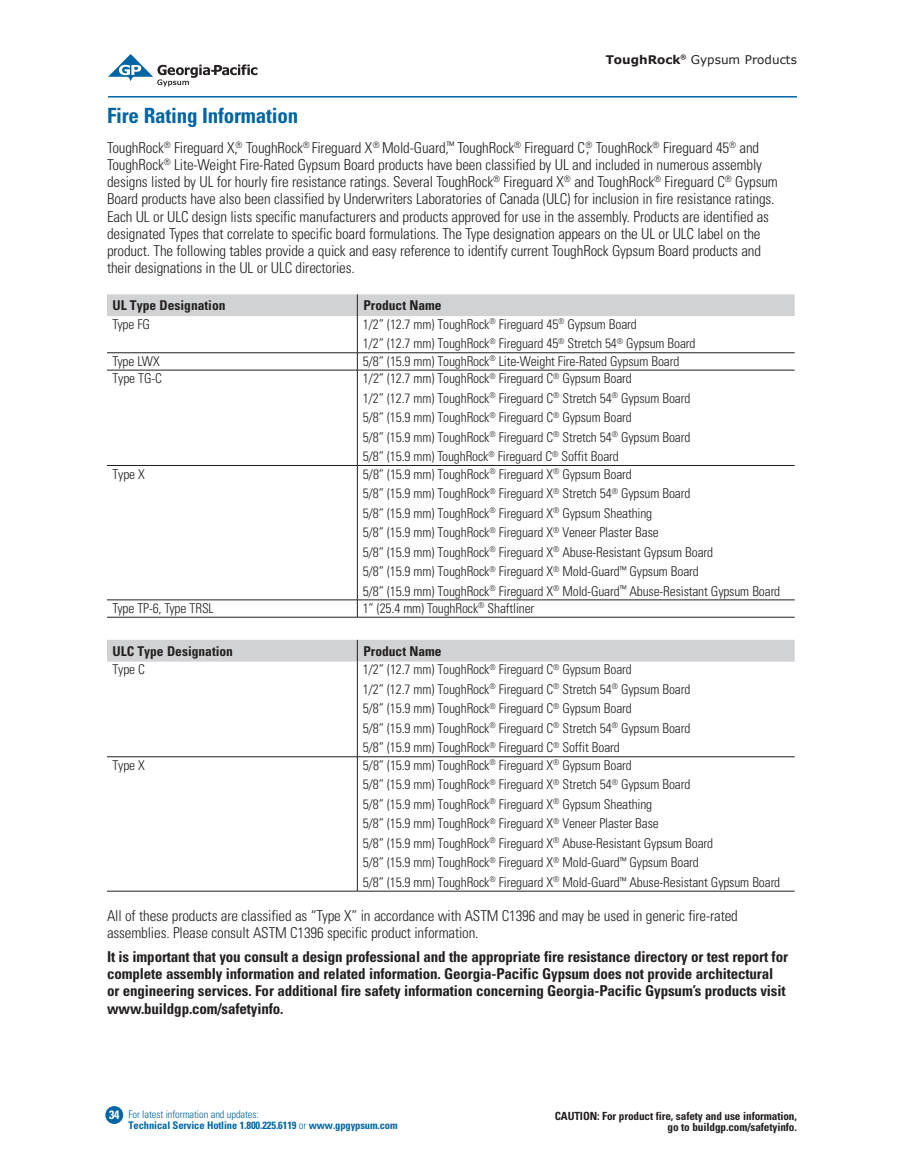
<style>
.page{position:relative;width:905px;height:1175px;background:#fff}
.page>*{position:absolute;margin:0;border:0;box-sizing:border-box;transform-origin:0 0}
.t1{font:700 condensed 21px "Univers LT Std";letter-spacing:-.01em;color:#0065a4}
.t2{font:300 condensed 15px/17.2px "Univers LT Std";letter-spacing:-.01em;color:#231f20}
.t3{font:700 condensed 15px/17.2px "Univers LT Std";letter-spacing:-.01em;color:#231f20}
.t4{font:300 condensed 13.5px/19.5px "Univers LT Std";letter-spacing:-.01em;color:#231f20}
.t5{font:700 condensed 13.5px "Univers LT Std";color:#231f20}
.t6{font:12px "Verdana";color:#231f20}
.t7{font:700 condensed 12px "Univers LT Std";color:#fff}
.t8{font:700 condensed 11.25px/11.2px "Univers LT Std";letter-spacing:-.01em;color:#231f20;text-align:right}
.t9{font:700 condensed 10.5px/11.2px "Univers LT Std";letter-spacing:-.01em;color:#0065a4}
.s1{font-weight:700}
.s2{font-weight:300}
</style>
<div class="page">
<svg style="left:108px;top:54px;width:149px;height:32px"></svg>
<hr style="left:108px;top:96px;width:688px;height:2px;background:#0065a4">
<div style="left:106px;top:1106px;width:16px;height:17px;background:#0065a4;border-radius:50%"></div>
<div style="left:105px;top:1106px;width:18px;height:17px;border:2px solid #0065a4;border-radius:50%"></div>
<hr style="left:357px;top:316px;width:1px;height:36px;background:#231f20">
<hr style="left:107px;top:352px;width:250px;height:1px;background:#231f20">
<hr style="left:357px;top:352px;width:437px;height:1px;background:#231f20">
<svg style="left:357px;top:353px;width:1px;height:17px"></svg>
<hr style="left:107px;top:370px;width:250px;height:1px;background:#231f20">
<hr style="left:357px;top:370px;width:437px;height:1px;background:#231f20">
<hr style="left:357px;top:370px;width:1px;height:95px;background:#231f20">
<hr style="left:107px;top:465px;width:250px;height:1px;background:#231f20">
<hr style="left:357px;top:465px;width:437px;height:1px;background:#231f20">
<hr style="left:357px;top:466px;width:1px;height:133px;background:#231f20">
<svg style="left:357px;top:600px;width:1px;height:17px"></svg>
<div style="left:107px;top:294px;width:687px;height:22px;background:#d1d2d4"></div>
<hr style="left:107px;top:599px;width:250px;height:1px;background:#231f20">
<hr style="left:107px;top:617px;width:250px;height:1px;background:#231f20">
<hr style="left:357px;top:599px;width:437px;height:1px;background:#231f20">
<hr style="left:357px;top:617px;width:437px;height:1px;background:#231f20">
<hr style="left:357px;top:661px;width:1px;height:95px;background:#231f20">
<hr style="left:107px;top:756px;width:250px;height:1px;background:#231f20">
<hr style="left:357px;top:756px;width:437px;height:1px;background:#231f20">
<hr style="left:357px;top:757px;width:1px;height:134px;background:#231f20">
<hr style="left:107px;top:891px;width:250px;height:1px;background:#231f20">
<hr style="left:357px;top:891px;width:437px;height:1px;background:#231f20">
<div style="left:107px;top:640px;width:687px;height:21px;background:#d1d2d4"></div>
<p class="t6" style="left:605px;top:52px;width:193px"><span class="s1">ToughRock</span><sup>®</sup> Gypsum Products</p>
<h1 class="t1" style="left:107px;top:103px;width:193px">Fire Rating Information</h1>
<p class="t2" style="left:107px;top:139px;width:672px">ToughRock<sup>®</sup> Fireguard X,<sup>®</sup> ToughRock<sup>®</sup> Fireguard X<sup>®</sup> Mold-Guard,<sup>™</sup> ToughRock<sup>®</sup> Fireguard C,<sup>®</sup> ToughRock<sup>®</sup> Fireguard 45<sup>®</sup> and ToughRock<sup>®</sup> Lite-Weight Fire-Rated Gypsum Board products have been classified by UL and included in numerous assembly designs listed by UL for hourly fire resistance ratings. Several ToughRock<sup>®</sup> Fireguard X<sup>®</sup> and ToughRock<sup>®</sup> Fireguard C<sup>®</sup> Gypsum Board products have also been classified by Underwriters Laboratories of Canada (ULC) for inclusion in fire resistance ratings.<br>Each UL or ULC design lists specific manufacturers and products approved for use in the assembly. Products are identified as designated Types that correlate to specific board formulations. The Type designation appears on the UL or ULC label on the product. The following tables provide a quick and easy reference to identify current ToughRock Gypsum Board products and their designations in the UL or ULC directories.</p>
<p class="t5" style="left:112px;top:297px;width:115px">UL Type Designation</p>
<p class="t5" style="left:363px;top:297px;width:80px">Product Name</p>
<p class="t4" style="left:112px;top:314px;width:39px">Type FG</p>
<p class="t4" style="left:363px;top:314px;width:334px">1/2” (12.7 mm) ToughRock<sup>®</sup> Fireguard 45<sup>®</sup> Gypsum Board<br>1/2” (12.7 mm) ToughRock<sup>®</sup> Fireguard 45<sup>®</sup> Stretch 54<sup>®</sup> Gypsum Board</p>
<p class="t4" style="left:112px;top:351px;width:49px">Type LWX</p>
<p class="t4" style="left:363px;top:351px;width:318px">5/8” (15.9 mm) ToughRock<sup>®</sup> Lite-Weight Fire-Rated Gypsum Board</p>
<p class="t4" style="left:112px;top:368px;width:51px">Type TG-C</p>
<p class="t4" style="left:363px;top:368px;width:329px">1/2” (12.7 mm) ToughRock<sup>®</sup> Fireguard C<sup>®</sup> Gypsum Board<br>1/2” (12.7 mm) ToughRock<sup>®</sup> Fireguard C<sup>®</sup> Stretch 54<sup>®</sup> Gypsum Board 5/8” (15.9 mm) ToughRock<sup>®</sup> Fireguard C<sup>®</sup> Gypsum Board<br>5/8” (15.9 mm) ToughRock<sup>®</sup> Fireguard C<sup>®</sup> Stretch 54<sup>®</sup> Gypsum Board 5/8” (15.9 mm) ToughRock<sup>®</sup> Fireguard C<sup>®</sup> Soffit Board</p>
<p class="t4" style="left:112px;top:464px;width:34px">Type X</p>
<p class="t4" style="left:363px;top:464px;width:419px">5/8” (15.9 mm) ToughRock<sup>®</sup> Fireguard X<sup>®</sup> Gypsum Board<br>5/8” (15.9 mm) ToughRock<sup>®</sup> Fireguard X<sup>®</sup> Stretch 54<sup>®</sup> Gypsum Board<br>5/8” (15.9 mm) ToughRock<sup>®</sup> Fireguard X<sup>®</sup> Gypsum Sheathing<br>5/8” (15.9 mm) ToughRock<sup>®</sup> Fireguard X<sup>®</sup> Veneer Plaster Base<br>5/8” (15.9 mm) ToughRock<sup>®</sup> Fireguard X<sup>®</sup> Abuse-Resistant Gypsum Board<br>5/8” (15.9 mm) ToughRock<sup>®</sup> Fireguard X<sup>®</sup> Mold-Guard<sup>™</sup> Gypsum Board<br>5/8” (15.9 mm) ToughRock<sup>®</sup> Fireguard X<sup>®</sup> Mold-Guard<sup>™</sup> Abuse-Resistant Gypsum Board</p>
<p class="t4" style="left:112px;top:598px;width:103px">Type TP-6, Type TRSL</p>
<p class="t4" style="left:363px;top:598px;width:173px">1” (25.4 mm) ToughRock<sup>®</sup> Shaftliner</p>
<p class="t5" style="left:112px;top:642px;width:122px">ULC Type Designation</p>
<p class="t5" style="left:363px;top:642px;width:80px">Product Name</p>
<p class="t4" style="left:112px;top:660px;width:34px">Type C</p>
<p class="t4" style="left:363px;top:660px;width:329px">1/2” (12.7 mm) ToughRock<sup>®</sup> Fireguard C<sup>®</sup> Gypsum Board<br>1/2” (12.7 mm) ToughRock<sup>®</sup> Fireguard C<sup>®</sup> Stretch 54<sup>®</sup> Gypsum Board 5/8” (15.9 mm) ToughRock<sup>®</sup> Fireguard C<sup>®</sup> Gypsum Board<br>5/8” (15.9 mm) ToughRock<sup>®</sup> Fireguard C<sup>®</sup> Stretch 54<sup>®</sup> Gypsum Board 5/8” (15.9 mm) ToughRock<sup>®</sup> Fireguard C<sup>®</sup> Soffit Board</p>
<p class="t4" style="left:112px;top:755px;width:34px">Type X</p>
<p class="t4" style="left:363px;top:755px;width:419px">5/8” (15.9 mm) ToughRock<sup>®</sup> Fireguard X<sup>®</sup> Gypsum Board<br>5/8” (15.9 mm) ToughRock<sup>®</sup> Fireguard X<sup>®</sup> Stretch 54<sup>®</sup> Gypsum Board<br>5/8” (15.9 mm) ToughRock<sup>®</sup> Fireguard X<sup>®</sup> Gypsum Sheathing<br>5/8” (15.9 mm) ToughRock<sup>®</sup> Fireguard X<sup>®</sup> Veneer Plaster Base<br>5/8” (15.9 mm) ToughRock<sup>®</sup> Fireguard X<sup>®</sup> Abuse-Resistant Gypsum Board<br>5/8” (15.9 mm) ToughRock<sup>®</sup> Fireguard X<sup>®</sup> Mold-Guard<sup>™</sup> Gypsum Board<br>5/8” (15.9 mm) ToughRock<sup>®</sup> Fireguard X<sup>®</sup> Mold-Guard<sup>™</sup> Abuse-Resistant Gypsum Board</p>
<p class="t2" style="left:107px;top:906px;width:632px">All of these products are classified as “Type X” in accordance with ASTM C1396 and may be used in generic fire-rated assemblies. Please consult ASTM C1396 specific product information.</p>
<p class="t3" style="left:107px;top:947px;width:682px">It is important that you consult a design professional and the appropriate fire resistance directory or test report for complete assembly information and related information. Georgia-Pacific Gypsum does not provide architectural or engineering services. For additional fire safety information concerning Georgia-Pacific Gypsum’s products visit www.buildgp.com/safetyinfo.</p>
<p class="t7" style="left:109px;top:1107px;width:12px">34</p>
<p class="t9" style="left:128px;top:1108px;width:271px"><span class="s2">For latest information and updates:<br></span>Technical Service Hotline 1.800.225.6119 <span class="s2">or</span> www.gpgypsum.com</p>
<p class="t8" style="left:555px;top:1110px;width:243px">CAUTION: For product fire, safety and use information, go to buildgp.com/safetyinfo.</p>
</div>
